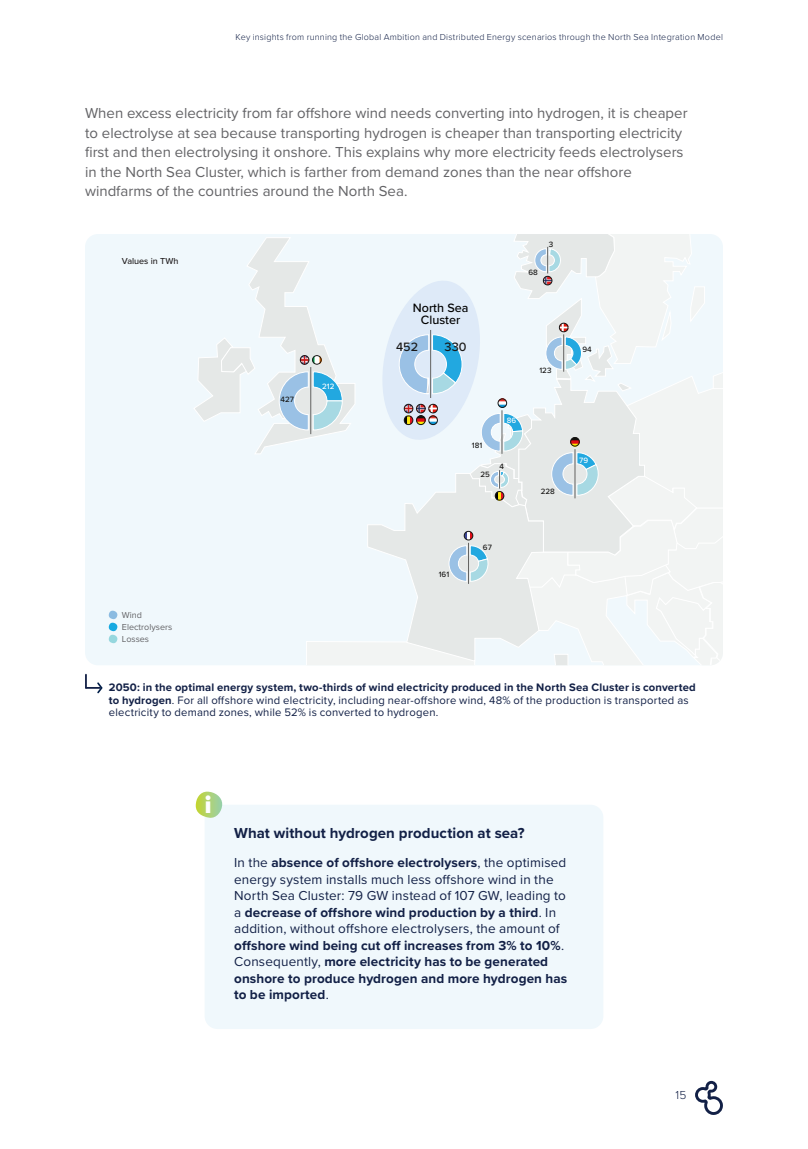
<style>
.page{position:relative;width:808px;height:1149px;background:#fff}
.page>*{position:absolute;margin:0;border:0;box-sizing:border-box;transform-origin:0 0}
.body{font:900 24px "Proxima Nova";color:#fff}
.BODY_SIEL{font:15px/19.5px "Proxima Nova";color:#636366}
.BODY_SIEL-2{font:700 15px "Proxima Nova";letter-spacing:.005em;color:#122046}
.BODY_SIEL-3{font:700 13.5px/16.5px "Proxima Nova";letter-spacing:.01em;color:#122046}
.t1{font:500 12.6px/11.4px "Proxima Nova";color:#000;text-align:center}
.t2{font:500 12.6px "Proxima Nova";color:#181716}
.t3{font:300 12px "Proxima Nova";color:#122046}
.highlight{font:11.25px/12.8px "Proxima Nova";letter-spacing:.02em;color:#122046}
.t4{font:300 9px "Proxima Nova";letter-spacing:.025em;color:#122046}
.highlight-2{font:9px "Proxima Nova";color:#636366}
.highlight-3{font:500 9px "Proxima Nova";color:#231f20}
.t5{font:500 7.95px "Proxima Nova";color:#181716}
.t6{font:500 7.95px "Proxima Nova";color:#fff}
.s1{font-weight:700}
.s2{font-weight:400}
</style>
<div class="page">
<svg style="left:695px;top:1080px;width:28px;height:35px"></svg>
<div style="left:85px;top:234px;width:638px;height:431px;background:#f0f8fc;border-radius:13px"></div>
<svg style="left:194px;top:234px;width:529px;height:431px"></svg>
<div style="left:429px;top:416px;width:8px;height:8px;border:1px solid #181716;border-radius:50%"></div>
<svg style="left:85px;top:674px;width:18px;height:19px"></svg>
<div style="left:109px;top:610px;width:8px;height:9px;background:#8bbbe1;border-radius:50%"></div>
<div style="left:109px;top:622px;width:8px;height:9px;background:#17a9e1;border-radius:50%"></div>
<div style="left:109px;top:634px;width:8px;height:9px;background:#96d7de;border-radius:50%"></div>
<div style="left:205px;top:804px;width:398px;height:224px;background:#f0f8fc;border-radius:13px"></div>
<svg style="left:196px;top:791px;width:26px;height:27px"></svg>
<p class="t4" style="left:236px;top:30px;width:489px">Key insights from running the Global Ambition and Distributed Energy scenarios through the North Sea Integration Model</p>
<p class="BODY_SIEL" style="left:85px;top:103px;width:604px">When excess electricity from far offshore wind needs converting into hydrogen, it is cheaper to electrolyse at sea because transporting hydrogen is cheaper than transporting electricity first and then electrolysing it onshore. This explains why more electricity feeds electrolysers in the North Sea Cluster, which is farther from demand zones than the near offshore windfarms of the countries around the North Sea.</p>
<p class="highlight-3" style="left:122px;top:254px;width:58px">Values in TWh</p>
<p class="highlight-2" style="left:122px;top:608px;width:22px">Wind</p>
<p class="highlight-2" style="left:122px;top:620px;width:52px">Electrolysers</p>
<p class="highlight-2" style="left:122px;top:632px;width:29px">Losses</p>
<p class="t5" style="left:280px;top:393px;width:15px">427</p>
<p class="t6" style="left:322px;top:380px;width:14px">212</p>
<p class="t1" style="left:413px;top:302px;width:57px">North Sea<br>Cluster</p>
<p class="t2" style="left:396px;top:337px;width:24px">452</p>
<p class="t2" style="left:445px;top:337px;width:23px">330</p>
<p class="t5" style="left:528px;top:266px;width:11px">68</p>
<p class="t5" style="left:549px;top:238px;width:6px">3</p>
<p class="t5" style="left:539px;top:364px;width:14px">123</p>
<p class="t5" style="left:472px;top:439px;width:12px">181</p>
<p class="t5" style="left:480px;top:468px;width:11px">25</p>
<p class="t6" style="left:507px;top:414px;width:11px">86</p>
<p class="t5" style="left:499px;top:460px;width:6px">4</p>
<p class="t5" style="left:541px;top:485px;width:16px">228</p>
<p class="t5" style="left:439px;top:568px;width:12px">161</p>
<p class="t5" style="left:483px;top:541px;width:10px">67</p>
<p class="t5" style="left:582px;top:344px;width:11px">94</p>
<p class="t6" style="left:579px;top:454px;width:10px">79</p>
<p class="highlight" style="left:109px;top:680px;width:588px"><span class="s1">2050: in the optimal energy system, two-thirds of wind electricity produced in the North Sea Cluster is converted to hydrogen</span>. For all offshore wind electricity, including near-offshore wind, 48% of the production is transported as electricity to demand zones, while 52% is converted to hydrogen.</p>
<p class="body" style="left:205px;top:787px;width:8px">i</p>
<p class="BODY_SIEL-2" style="left:234px;top:821px;width:292px">What without hydrogen production at sea?</p>
<p class="BODY_SIEL-3" style="left:234px;top:853px;width:335px"><span class="s2">In the</span> absence of offshore electrolysers<span class="s2">, the optimised energy system installs much less offshore wind in the North Sea Cluster: 79 GW instead of 107 GW, leading to a</span> decrease of offshore wind production by a third<span class="s2">. In addition, without offshore electrolysers, the amount of </span>offshore wind being cut off increases from 3% to 10%<span class="s2">.<br>Consequently,</span> more electricity has to be generated onshore to produce hydrogen and more hydrogen has to be imported<span class="s2">.</span></p>
<p class="t3" style="left:676px;top:1085px;width:12px">15</p>
</div>
